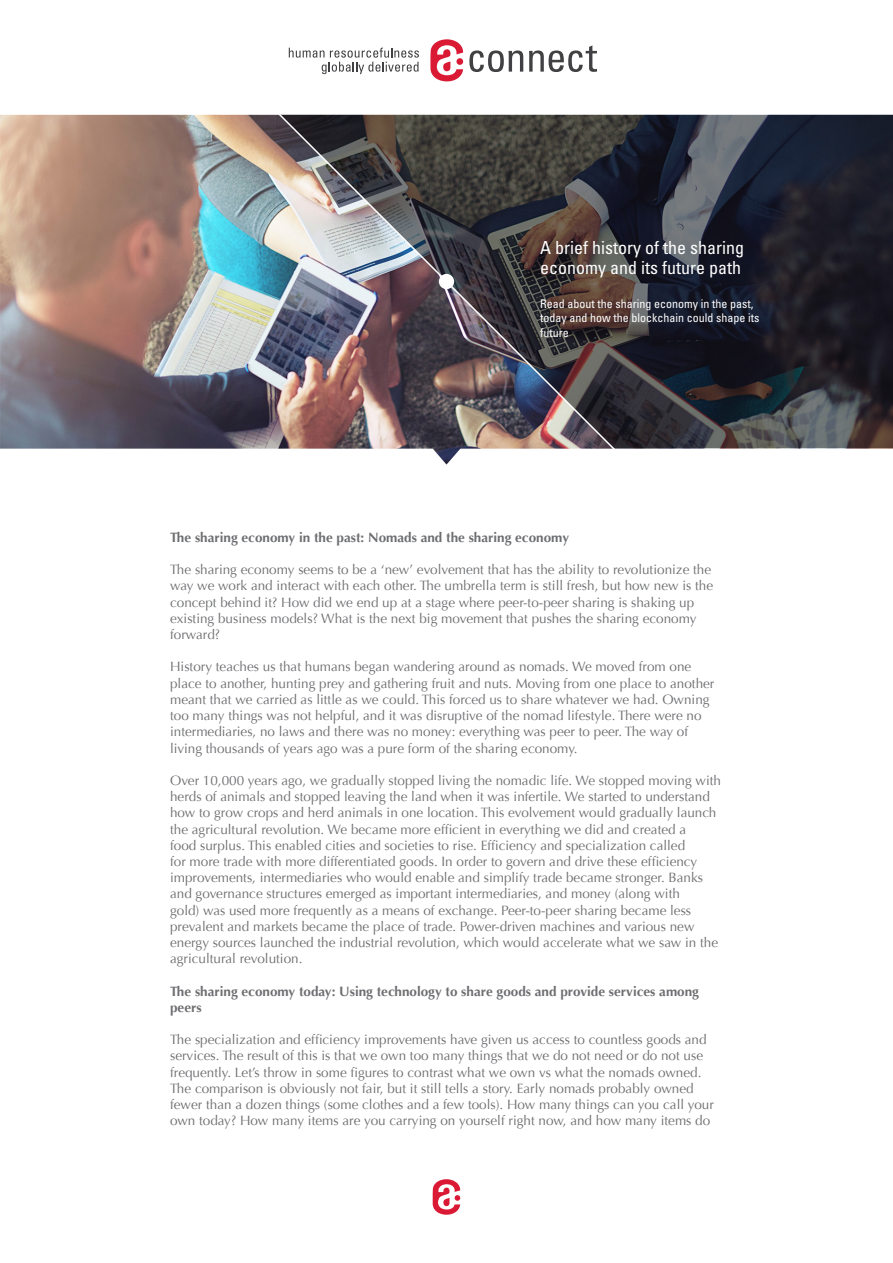
<style>
.page{position:relative;width:893px;height:1263px;background:#fff}
.page>*{position:absolute;margin:0;border:0;box-sizing:border-box;transform-origin:0 0}
.t1{font:condensed 18px/19.5px "Univers";color:#fff}
.t2{font:13.5px/16.2px "Optima";color:#6d6e71}
.t3{font:700 13.5px/16.2px "Optima";color:#6d6e71}
.t4{font:condensed 12px/14.5px "Univers";color:#fff}
</style>
<div class="page">
<img style="left:0;top:115px;width:893px;height:350px">
<svg style="left:618px;top:115px;width:275px;height:333px;background:#282a34"></svg>
<svg style="left:289px;top:48px;width:130px;height:26px"></svg>
<svg style="left:430px;top:39px;width:33px;height:43px"></svg>
<div style="left:456px;top:58px;width:7px;height:7px;background:#da1a35;border-radius:50%"></div>
<svg style="left:469px;top:50px;width:54px;height:22px"></svg>
<svg style="left:529px;top:45px;width:68px;height:27px"></svg>
<img style="left:273px;top:114px;width:345px;height:339px">
<div style="left:439px;top:274px;width:15px;height:15px;background:#fff;border-radius:50%"></div>
<svg style="left:433px;top:1179px;width:27px;height:36px"></svg>
<h1 class="t1" style="left:540px;top:238px;width:205px">A brief history of the sharing economy and its future path</h1>
<p class="t4" style="left:540px;top:296px;width:221px">Read about the sharing economy in the past, today and how the blockchain could shape its future</p>
<p class="t3" style="left:170px;top:529px;width:400px">The sharing economy in the past: Nomads and the sharing economy</p>
<p class="t2" style="left:170px;top:562px;width:544px">The sharing economy seems to be a ‘new’ evolvement that has the ability to revolutionize the way we work and interact with each other. The umbrella term is still fresh, but how new is the concept behind it? How did we end up at a stage where peer-to-peer sharing is shaking up existing business models? What is the next big movement that pushes the sharing economy forward?</p>
<p class="t2" style="left:170px;top:659px;width:546px">History teaches us that humans began wandering around as nomads. We moved from one place to another, hunting prey and gathering fruit and nuts. Moving from one place to another meant that we carried as little as we could. This forced us to share whatever we had. Owning too many things was not helpful, and it was disruptive of the nomad lifestyle. There were no intermediaries, no laws and there was no money: everything was peer to peer. The way of living thousands of years ago was a pure form of the sharing economy.</p>
<p class="t2" style="left:170px;top:772px;width:553px">Over 10,000 years ago, we gradually stopped living the nomadic life. We stopped moving with herds of animals and stopped leaving the land when it was infertile. We started to understand how to grow crops and herd animals in one location. This evolvement would gradually launch the agricultural revolution. We became more efficient in everything we did and created a<br>food surplus. This enabled cities and societies to rise. Efficiency and specialization called<br>for more trade with more differentiated goods. In order to govern and drive these efficiency improvements, intermediaries who would enable and simplify trade became stronger. Banks and governance structures emerged as important intermediaries, and money (along with<br>gold) was used more frequently as a means of exchange. Peer-to-peer sharing became less prevalent and markets became the place of trade. Power-driven machines and various new energy sources launched the industrial revolution, which would accelerate what we saw in the agricultural revolution.</p>
<p class="t3" style="left:170px;top:983px;width:530px">The sharing economy today: Using technology to share goods and provide services among peers</p>
<p class="t2" style="left:170px;top:1032px;width:545px">The specialization and efficiency improvements have given us access to countless goods and services. The result of this is that we own too many things that we do not need or do not use frequently. Let’s throw in some figures to contrast what we own vs what the nomads owned.<br>The comparison is obviously not fair, but it still tells a story. Early nomads probably owned fewer than a dozen things (some clothes and a few tools). How many things can you call your own today? How many items are you carrying on yourself right now, and how many items do</p>
</div>
